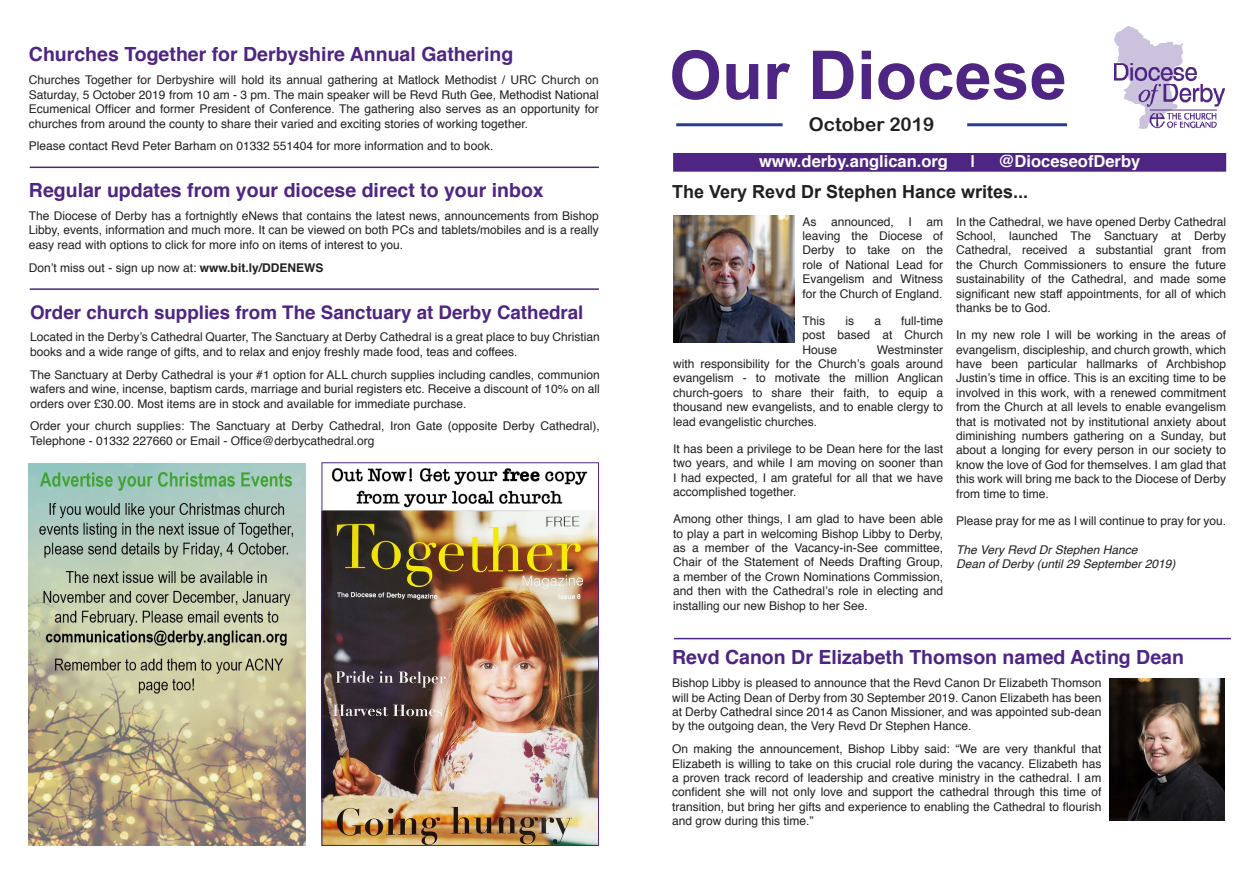
<style>
.page{position:relative;width:1259px;height:893px;background:#fff}
.page>*{position:absolute;margin:0;border:0;box-sizing:border-box;transform-origin:0 0}
.t1{font:700 67.5px "Arial";color:#4e2582}
.t2{font:700 19.5px "Helvetica";color:#4e2582}
.t3{font:18.9px "Arial Rounded MT Bold";color:#231f20}
.t4{font:700 18.75px "Helvetica";color:#4e2582}
.t5{font:700 18px "Arial";color:#231f20}
.t6{font:700 16.5px "Helvetica";color:#fff}
.t7{font:12px/14.4px "Helvetica";color:#231f20;text-align:justify}
.t8{font:italic 12px "Helvetica";color:#231f20}
.s1{font-weight:700}
</style>
<div class="page">
<img style="left:1114px;top:27px;width:110px;height:101px">
<div style="left:674px;top:154px;width:551px;height:17px;background:#4e2582"></div>
<div style="left:673px;top:153px;width:553px;height:19px;border:2px solid #4e2582"></div>
<hr style="left:967px;top:123px;width:100px;height:3px;background:#253f8e">
<hr style="left:676px;top:123px;width:106px;height:3px;background:#253f8e">
<img style="left:673px;top:215px;width:121px;height:128px">
<hr style="left:674px;top:638px;width:557px;height:1px;background:#4e2582">
<img style="left:1110px;top:679px;width:114px;height:141px">
<hr style="left:30px;top:167px;width:569px;height:1px;background:#4e2582">
<hr style="left:30px;top:288px;width:569px;height:2px;background:#4e2582">
<img style="left:323px;top:468px;width:274px;height:376px">
<div style="left:321px;top:462px;width:278px;height:384px;border:1px solid #4e2582"></div>
<img style="left:29px;top:463px;width:276px;height:383px">
<p class="t2" style="left:29px;top:39px;width:486px">Churches Together for Derbyshire Annual Gathering</p>
<p class="t7" style="left:29px;top:73px;width:571px">Churches Together for Derbyshire will hold its annual gathering at Matlock Methodist / URC Church on Saturday, 5 October 2019 from 10 am - 3 pm. The main speaker will be Revd Ruth Gee, Methodist National Ecumenical Officer and former President of Conference. The gathering also serves as an opportunity for churches from around the county to share their varied and exciting stories of working together.</p>
<p class="t7" style="left:29px;top:139px;width:466px">Please contact Revd Peter Barham on 01332 551404 for more information and to book.</p>
<p class="t2" style="left:29px;top:174px;width:516px">Regular updates from your diocese direct to your inbox</p>
<p class="t7" style="left:29px;top:209px;width:571px">The Diocese of Derby has a fortnightly eNews that contains the latest news, announcements from Bishop Libby, events, information and much more. It can be viewed on both PCs and tablets/mobiles and is a really easy read with options to click for more info on items of interest to you.</p>
<p class="t7" style="left:29px;top:261px;width:296px">Don’t miss out - sign up now at: <span class="s1">www.bit.ly/DDENEWS</span></p>
<p class="t4" style="left:30px;top:297px;width:555px">Order church supplies from The Sanctuary at Derby Cathedral</p>
<p class="t7" style="left:30px;top:330px;width:571px">Located in the Derby’s Cathedral Quarter, The Sanctuary at Derby Cathedral is a great place to buy Christian books and a wide range of gifts, and to relax and enjoy freshly made food, teas and coffees.</p>
<p class="t7" style="left:30px;top:368px;width:571px">The Sanctuary at Derby Cathedral is your #1 option for ALL church supplies including candles, communion wafers and wine, incense, baptism cards, marriage and burial registers etc. Receive a discount of 10% on all orders over £30.00. Most items are in stock and available for immediate purchase.</p>
<p class="t7" style="left:30px;top:419px;width:571px">Order your church supplies: The Sanctuary at Derby Cathedral, Iron Gate (opposite Derby Cathedral),<br>Telephone - 01332 227660 or Email - Office@derbycathedral.org</p>
<p class="t1" style="left:669px;top:31px;width:399px">Our Diocese</p>
<p class="t3" style="left:809px;top:113px;width:127px">October 2019</p>
<p class="t6" style="left:759px;top:148px;width:190px">www.derby.anglican.org</p>
<p class="t6" style="left:971px;top:148px;width:6px">|</p>
<p class="t6" style="left:998px;top:148px;width:143px">@DioceseofDerby</p>
<p class="t5" style="left:672px;top:179px;width:358px">The Very Revd Dr Stephen Hance writes...</p>
<p class="t7" style="left:802px;top:215px;width:142px">As announced, I am leaving the Diocese of Derby to take on the role of National Lead for Evangelism and Witness for the Church of England.</p>
<p class="t7" style="left:802px;top:314px;width:24px">This</p>
<p class="t7" style="left:845px;top:314px;width:10px">is</p>
<p class="t7" style="left:874px;top:314px;width:8px">a</p>
<p class="t7" style="left:802px;top:314px;width:142px;text-indent:99px">full-time post based at Church House</p>
<p class="t7" style="left:673px;top:343px;width:272px;text-indent:204px">Westminster with responsibility for the Church’s goals around evangelism - to motivate the million Anglican church-goers to share their faith, to equip a thousand new evangelists, and to enable clergy to lead evangelistic churches.</p>
<p class="t7" style="left:673px;top:442px;width:272px">It has been a privilege to be Dean here for the last two years, and while I am moving on sooner than I had expected, I am grateful for all that we have accomplished together.</p>
<p class="t7" style="left:673px;top:512px;width:272px">Among other things, I am glad to have been able to play a part in welcoming Bishop Libby to Derby, as a member of the Vacancy-in-See committee, Chair of the Statement of Needs Drafting Group, a member of the Crown Nominations Commission, and then with the Cathedral’s role in electing and installing our new Bishop to her See.</p>
<p class="t7" style="left:956px;top:215px;width:272px">In the Cathedral, we have opened Derby Cathedral School, launched The Sanctuary at Derby Cathedral, received a substantial grant from the Church Commissioners to ensure the future sustainability of the Cathedral, and made some significant new staff appointments, for all of which thanks be to God.</p>
<p class="t7" style="left:956px;top:328px;width:272px">In my new role I will be working in the areas of evangelism, discipleship, and church growth, which have been particular hallmarks of Archbishop Justin’s time in office. This is an exciting time to be involved in this work, with a renewed commitment from the Church at all levels to enable evangelism that is motivated not by institutional anxiety about diminishing numbers gathering on a Sunday, but about a longing for every person in our society to know the love of God for themselves. I am glad that this work will bring me back to the Diocese of Derby from time to time.</p>
<p class="t7" style="left:956px;top:514px;width:272px">Please pray for me as I will continue to pray for you.</p>
<p class="t8" style="left:956px;top:540px;width:183px">The Very Revd Dr Stephen Hance</p>
<p class="t8" style="left:956px;top:554px;width:221px">Dean of Derby (until 29 September 2019)</p>
<p class="t2" style="left:672px;top:642px;width:513px">Revd Canon Dr Elizabeth Thomson named Acting Dean</p>
<p class="t7" style="left:672px;top:676px;width:431px">Bishop Libby is pleased to announce that the Revd Canon Dr Elizabeth Thomson will be Acting Dean of Derby from 30 September 2019. Canon Elizabeth has been at Derby Cathedral since 2014 as Canon Missioner, and was appointed sub-dean by the outgoing dean, the Very Revd Dr Stephen Hance.</p>
<p class="t7" style="left:672px;top:742px;width:431px">On making the announcement, Bishop Libby said: “We are very thankful that Elizabeth is willing to take on this crucial role during the vacancy. Elizabeth has a proven track record of leadership and creative ministry in the cathedral. I am confident she will not only love and support the cathedral through this time of transition, but bring her gifts and experience to enabling the Cathedral to flourish and grow during this time.”</p>
</div>
